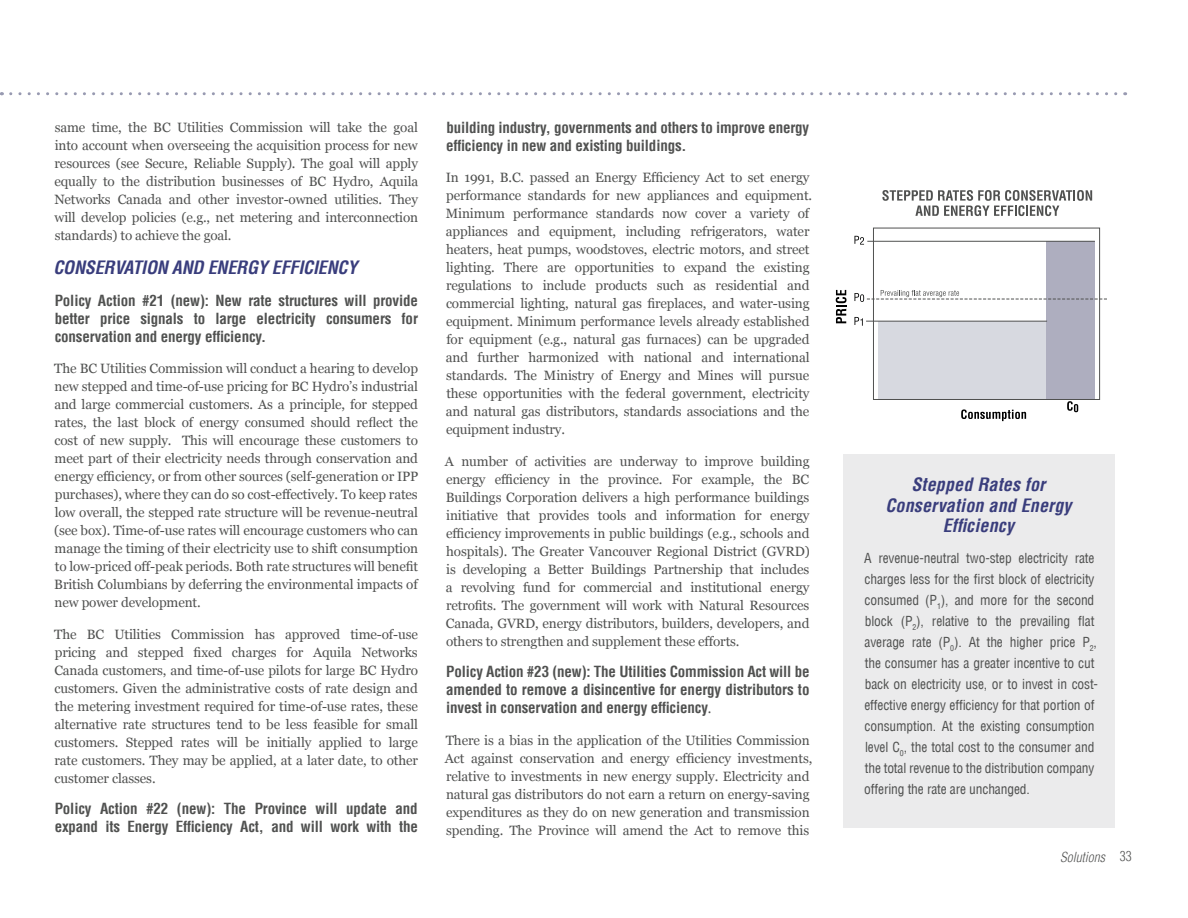
<style>
.page{position:relative;width:1188px;height:918px;background:#fff}
.page>*{position:absolute;margin:0;border:0;box-sizing:border-box;transform-origin:0 0}
.t1{font:italic 700 condensed 18px/21px "Helvetica";letter-spacing:.01em;color:#393d7c;text-align:center}
.t2{font:italic 700 condensed 18px "Helvetica";letter-spacing:-.01em;color:#393d7c}
.t3{font:700 condensed 15px/18px "Helvetica";letter-spacing:-.01em;color:#505150;text-align:justify}
.t4{font:13.5px/18px "Georgia";letter-spacing:-.01em;color:#505150;text-align:justify}
.t5{font:condensed 13.5px/21px "Helvetica";letter-spacing:-.01em;color:#505150}
.t6{font:italic 300 condensed 13.5px "Helvetica";color:#505150}
.t7{font:300 condensed 13.5px "Helvetica";color:#505150}
.s1{font-family:"Georgia";font-weight:400;font-stretch:normal;font-size:13.5px}
</style>
<div class="page">
<svg style="left:0;top:92px;width:1126px;height:4px"></svg>
<div style="left:844px;top:454px;width:271px;height:374px;background:#ebebec"></div>
<div style="left:878px;top:321px;width:169px;height:78px;background:#d7d9e0"></div>
<div style="left:1046px;top:241px;width:49px;height:158px;background:#aeaebf"></div>
<svg style="left:882px;top:190px;width:210px;height:26px"></svg>
<svg style="left:961px;top:409px;width:65px;height:12px"></svg>
<hr style="left:867px;top:241px;width:228px;height:1px;background:#505150">
<hr style="left:866px;top:321px;width:181px;height:1px;background:#505150">
<svg style="left:854px;top:236px;width:10px;height:9px"></svg>
<svg style="left:854px;top:290px;width:253px;height:12px"></svg>
<svg style="left:854px;top:317px;width:9px;height:9px"></svg>
<svg style="left:836px;top:290px;width:10px;height:33px"></svg>
<div style="left:873px;top:228px;width:227px;height:172px;border:1px solid #505150"></div>
<svg style="left:1067px;top:401px;width:11px;height:11px"></svg>
<p class="t4" style="left:54px;top:118px;width:365px">same time, the BC Utilities Commission will take the goal into account when overseeing the acquisition process for new resources (see Secure, Reliable Supply). The goal will apply equally to the distribution businesses of BC Hydro, Aquila Networks Canada and other investor-owned utilities. They will develop policies (e.g., net metering and interconnection standards) to achieve the goal.</p>
<h1 class="t2" style="left:53px;top:256px;width:305px">CONSERVATION AND ENERGY EFFICIENCY</h1>
<p class="t3" style="left:55px;top:291px;width:365px">Policy Action #21 (new): New rate structures will provide better price signals to large electricity consumers for conservation and energy efficiency.</p>
<p class="t4" style="left:54px;top:360px;width:366px">The BC Utilities Commission will conduct a hearing to develop new stepped and time-of-use pricing for BC Hydro’s industrial and large commercial customers. As a principle, for stepped rates, the last block of energy consumed should reflect the cost of new supply. This will encourage these customers to meet part of their electricity needs through conservation and energy efficiency, or from other sources (self-generation or IPP purchases), where they can do so cost-effectively. To keep rates low overall, the stepped rate structure will be revenue-neutral (see box). Time-of-use rates will encourage customers who can manage the timing of their electricity use to shift consumption to low-priced off-peak periods. Both rate structures will benefit British Columbians by deferring the environmental impacts of new power development.</p>
<p class="t4" style="left:54px;top:625px;width:365px">The BC Utilities Commission has approved time-of-use pricing and stepped fixed charges for Aquila Networks Canada customers, and time-of-use pilots for large BC Hydro customers. Given the administrative costs of rate design and the metering investment required for time-of-use rates, these alternative rate structures tend to be less feasible for small customers. Stepped rates will be initially applied to large rate customers. They may be applied, at a later date, to other customer classes.</p>
<p class="t3" style="left:55px;top:800px;width:365px">Policy Action #22 (new): The Province will update and expand its Energy Efficiency Act, and will work with the</p>
<p class="t3" style="left:446px;top:118px;width:365px">building industry, governments and others to improve energy efficiency in new and existing buildings.</p>
<p class="t4" style="left:446px;top:169px;width:368px;text-align:left">In 1991, B.C. passed an Energy Efficiency Act to set energy performance standards for new appliances and equipment.<br>Minimum performance standards now cover a variety of appliances and equipment, including refrigerators, water heaters, heat pumps, woodstoves, electric motors, and street lighting. There are opportunities to expand the existing regulations to include products such as residential and commercial lighting, natural gas fireplaces, and water-using equipment. Minimum performance levels already established for equipment (e.g., natural gas furnaces) can be upgraded and further harmonized with national and international standards. The Ministry of Energy and Mines will pursue these opportunities with the federal government, electricity and natural gas distributors, standards associations and the equipment industry.</p>
<p class="t4" style="left:445px;top:452px;width:366px">A number of activities are underway to improve building energy efficiency in the province. For example, the BC Buildings Corporation delivers a high performance buildings initiative that provides tools and information for energy efficiency improvements in public buildings (e.g., schools and hospitals). The Greater Vancouver Regional District (GVRD) is developing a Better Buildings Partnership that includes a revolving fund for commercial and institutional energy retrofits. The government will work with Natural Resources Canada, GVRD, energy distributors, builders, developers, and others to strengthen and supplement these efforts.</p>
<p class="t3" style="left:446px;top:663px;width:365px">Policy Action #23 (new): The Utilities Commission Act will be amended to remove a disincentive for energy distributors to invest in conservation and energy efficiency<span class="s1">.</span></p>
<p class="t4" style="left:445px;top:731px;width:369px;text-align:left">There is a bias in the application of the Utilities Commission Act against conservation and energy efficiency investments, relative to investments in new energy supply. Electricity and natural gas distributors do not earn a return on energy-saving expenditures as they do on new generation and transmission spending. The Province will amend the Act to remove this</p>
<h1 class="t1" style="left:885px;top:473px;width:188px">Stepped Rates for<br>Conservation and Energy<br>Efficiency</h1>
<p class="t5" style="left:864px;top:547px;width:235px">A revenue-neutral two-step electricity rate charges less for the first block of electricity consumed (P<sub>1</sub>), and more for the second block (P<sub>2</sub>), relative to the prevailing flat average rate (P<sub>0</sub>). At the higher price P<sub>2</sub>, the consumer has a greater incentive to cut back on electricity use, or to invest in cost&shy;effective energy efficiency for that portion of consumption. At the existing consumption level C<sub>0</sub>, the total cost to the consumer and the total revenue to the distribution company offering the rate are unchanged.</p>
<p class="t6" style="left:1060px;top:848px;width:46px">Solutions</p>
<p class="t7" style="left:1120px;top:847px;width:13px">33</p>
</div>
